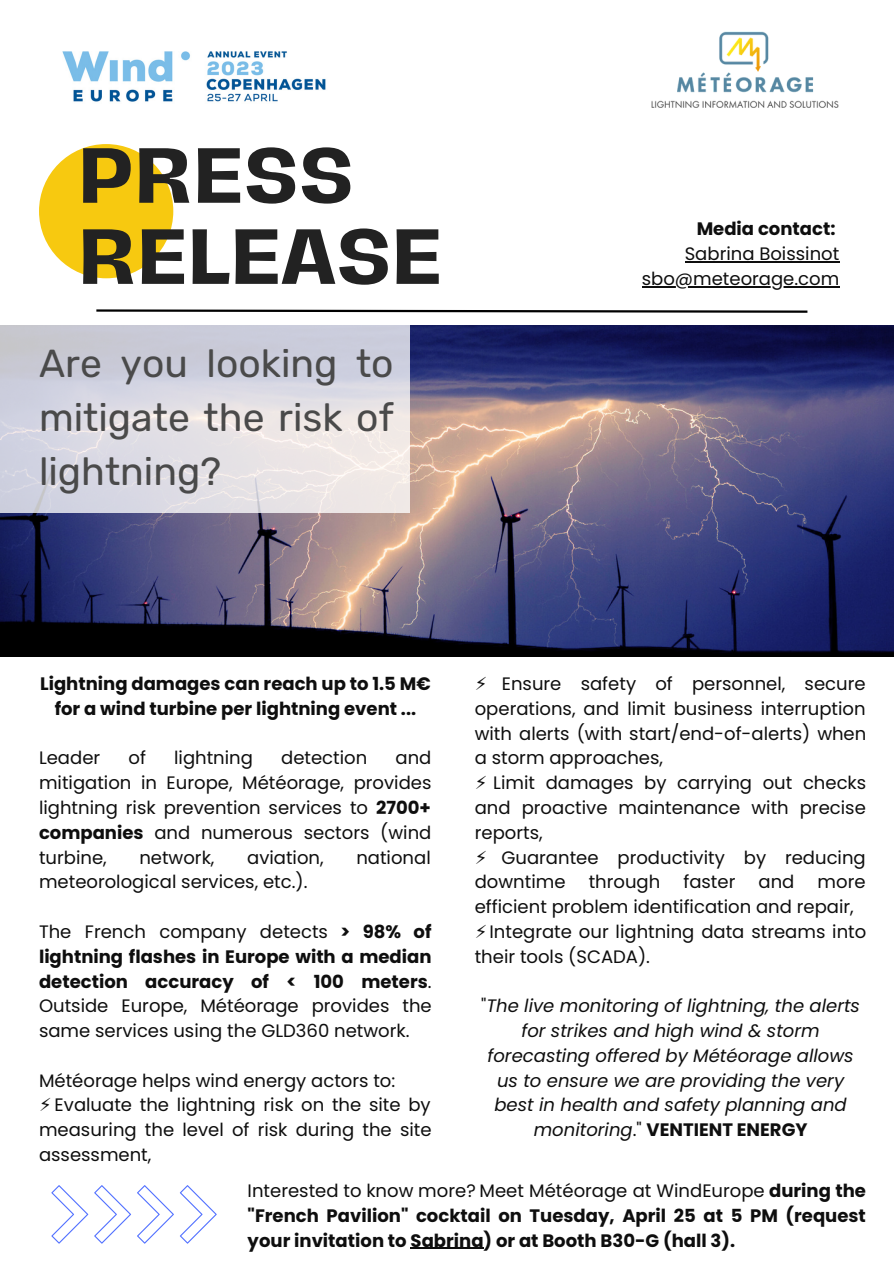
<style>
.page{position:relative;width:894px;height:1264px;background:#fff}
.page>*{position:absolute;margin:0;border:0;box-sizing:border-box;transform-origin:0 0}
.t1{font:700 71.4px/81px "Hagrid Text";letter-spacing:.02em;color:#222}
.t2{font:39px/54px "Rubik";color:#4a4a4a;text-align:justify}
.t3{font:18px/24.8px "Poppins";color:#0e0e0e}
.t4{font:700 18px/24.8px "Poppins";color:#0e0e0e;text-align:center}
.t5{font:italic 18px/24.8px "Poppins";color:#0e0e0e;text-align:center}
.s1{font-weight:700}
.s2{font-family:"DejaVu Sans"}
.s3{font-style:normal}
.s4{font-weight:700;font-style:normal}
.s5{font-weight:400}
</style>
<div class="page">
<img style="left:0;top:326px;width:893px;height:331px">
<svg style="left:0;top:325px;width:410px;height:188px;background:#dad8e0"></svg>
<svg style="left:96px;top:309px;width:712px;height:4px"></svg>
<img style="left:651px;top:31px;width:187px;height:77px">
<img style="left:62px;top:51px;width:264px;height:51px">
<div style="left:39px;top:144px;width:134px;height:134px;background:#f7c910;border-radius:50%"></div>
<hr style="left:684px;top:261px;width:155px;height:1px;background:#0e0e0e">
<hr style="left:641px;top:286px;width:198px;height:1px;background:#0e0e0e">
<hr style="left:410px;top:1247px;width:73px;height:1px;background:#0e0e0e">
<svg style="left:180px;top:1185px;width:37px;height:58px"></svg>
<svg style="left:137px;top:1185px;width:37px;height:58px"></svg>
<svg style="left:94px;top:1185px;width:37px;height:58px"></svg>
<svg style="left:51px;top:1185px;width:37px;height:58px"></svg>
<h1 class="t1" style="left:79px;top:136px;width:364px">PRESS<br>RELEASE</h1>
<h2 class="t2" style="left:39px;top:336px;width:356px">Are you looking to mitigate the risk of lightning?</h2>
<p class="t4" style="left:696px;top:217px;width:140px">Media contact:</p>
<p class="t3" style="left:641px;top:241px;width:199px;text-align:right">Sabrina Boissinot sbo@meteorage.com</p>
<p class="t4" style="left:40px;top:671px;width:392px">Lightning damages can reach up to 1.5 M€ for a wind turbine per lightning event ...</p>
<p class="t3" style="left:39px;top:745px;width:63px">Leader</p>
<p class="t3" style="left:128px;top:745px;width:19px">of</p>
<p class="t3" style="left:174px;top:745px;width:80px">lightning</p>
<p class="t3" style="left:281px;top:745px;width:88px">detection</p>
<p class="t3" style="left:39px;top:745px;width:394px;text-align:justify;text-indent:356px">and mitigation in Europe, Météorage, provides lightning risk prevention services to <span class="s1">2700+ companies</span> and numerous sectors (wind turbine,</p>
<p class="t3" style="left:139px;top:845px;width:77px">network,</p>
<p class="t3" style="left:247px;top:845px;width:78px">aviation,</p>
<p class="t3" style="left:356px;top:845px;width:76px">national</p>
<p class="t3" style="left:39px;top:869px;width:270px">meteorological services, etc.).</p>
<p class="t3" style="left:39px;top:919px;width:394px;text-align:justify">The French company detects <span class="s1">&gt; 98% of lightning flashes in Europe with a median detection accuracy of &lt; 100 meters</span>.<br>Outside Europe, Météorage provides the same services using the GLD360 network.</p>
<p class="t3" style="left:39px;top:1067px;width:394px">Météorage helps wind energy actors to:<br><span class="s2">⚡</span> Evaluate the lightning risk on the site by measuring the level of risk during the site assessment,</p>
<p class="t3" style="left:474px;top:671px;width:393px"><span class="s2">⚡</span> Ensure safety of personnel, secure operations, and limit business interruption with alerts (with start/end-of-alerts) when a storm approaches,<br><span class="s2">⚡</span> Limit damages by carrying out checks and proactive maintenance with precise reports,<br><span class="s2">⚡</span> Guarantee productivity by reducing downtime</p>
<p class="t3" style="left:588px;top:869px;width:73px">through</p>
<p class="t3" style="left:683px;top:869px;width:53px">faster</p>
<p class="t3" style="left:758px;top:869px;width:37px">and</p>
<p class="t3" style="left:474px;top:869px;width:393px;text-indent:343px">more efficient problem identification and repair, <span class="s2">⚡</span>Integrate our lightning data streams into their tools (SCADA).</p>
<p class="t5" style="left:481px;top:993px;width:380px"><span class="s3">"</span>The live monitoring of lightning, the alerts for strikes and high wind &amp; storm forecasting offered by Météorage allows us to ensure we are providing the very best in health and safety planning and monitoring<span class="s3">."</span> <span class="s4">VENTIENT ENERGY</span></p>
<p class="t4" style="left:247px;top:1178px;width:619px;text-align:justify"><span class="s5">Interested to know more? Meet Météorage at WindEurope</span> during the "French Pavilion" cocktail on Tuesday, April 25 at 5 PM (request your invitation to Sabrina) or at Booth B30-G (hall 3).</p>
</div>
